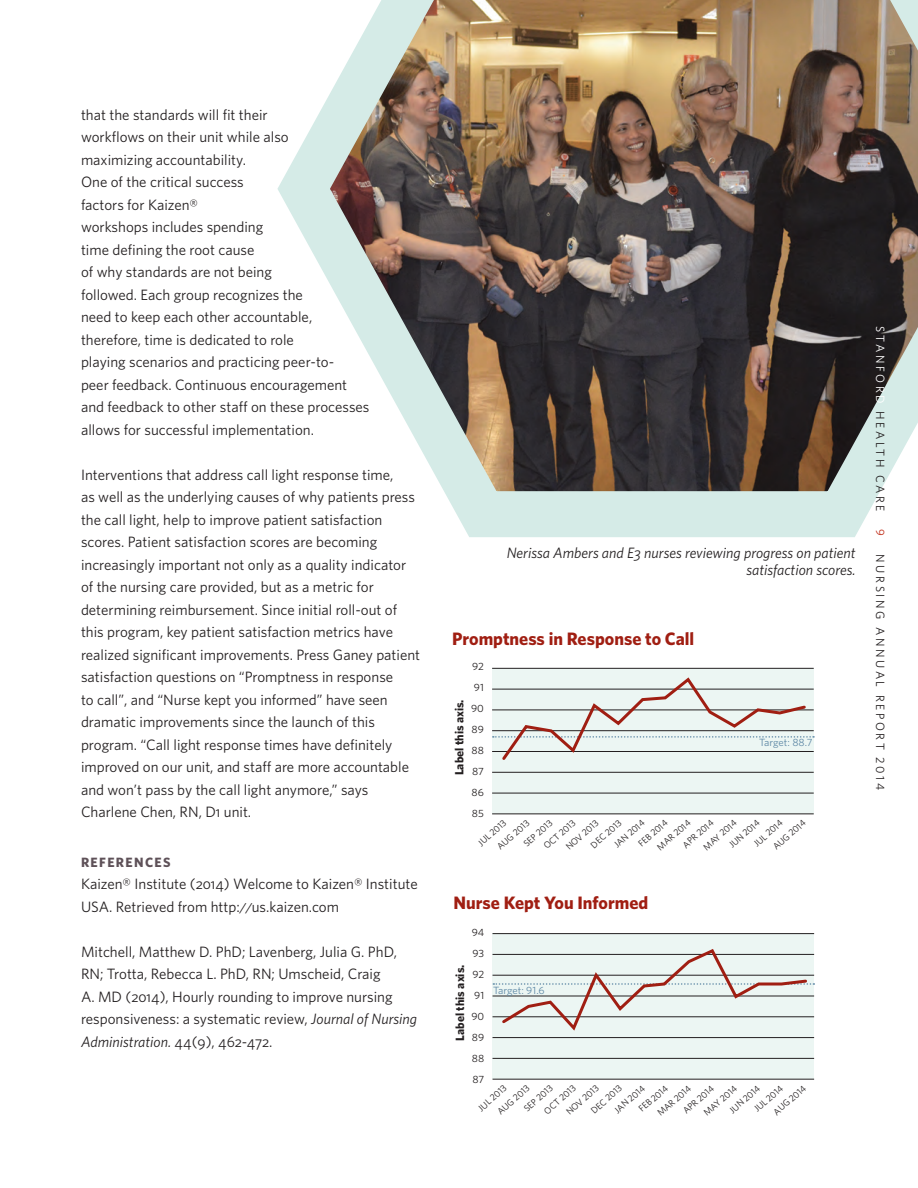
<style>
.page{position:relative;width:918px;height:1188px;background:#fff}
.page>*{position:absolute;margin:0;border:0;box-sizing:border-box;transform-origin:0 0}
.Chart_title{font:700 18px "Whitney";color:#a01e12}
.Body{font:15px/22.5px "Whitney";color:#231f20}
.Body-2{font:italic 15px/16.5px "Whitney";color:#231f20;text-align:right}
.sub_1{font:700 13.5px "Whitney";letter-spacing:.1em;color:#5e5158}
.Headline{font:12px "Whitney";letter-spacing:.22em;color:#231f20}
.t1{font:700 12px "Whitney";color:#231f20}
.Headline-2{font:12px "Whitney";color:#c02d19}
.t2{font:10.5px "Whitney";color:#231f20}
.t3{font:10.5px "Whitney";letter-spacing:-.005em;color:#5f89a6}
.t4{font:9.15px "Whitney";color:#231f20}
.s1{font-style:italic}
.s2{color:#fff}
</style>
<div class="page">
<img style="left:277px;top:0;width:641px;height:537px">
<div style="left:492px;top:668px;width:322px;height:146px;background:#ecf6f3"></div>
<hr style="left:492px;top:668px;width:322px;height:1px;background:#231f20">
<hr style="left:492px;top:689px;width:322px;height:1px;background:#231f20">
<hr style="left:492px;top:710px;width:322px;height:1px;background:#231f20">
<hr style="left:492px;top:730px;width:322px;height:1px;background:#231f20">
<hr style="left:492px;top:751px;width:322px;height:1px;background:#231f20">
<hr style="left:492px;top:772px;width:322px;height:1px;background:#231f20">
<hr style="left:492px;top:793px;width:322px;height:1px;background:#231f20">
<hr style="left:492px;top:813px;width:322px;height:1px;background:#231f20">
<svg style="left:493px;top:677px;width:321px;height:83px"></svg>
<div style="left:492px;top:934px;width:322px;height:145px;background:#ecf6f3"></div>
<hr style="left:493px;top:933px;width:321px;height:1px;background:#231f20">
<hr style="left:493px;top:1037px;width:321px;height:1px;background:#231f20">
<hr style="left:493px;top:1058px;width:321px;height:1px;background:#231f20">
<hr style="left:493px;top:1079px;width:321px;height:1px;background:#231f20">
<svg style="left:493px;top:949px;width:321px;height:82px"></svg>
<p class="Body" style="left:81px;top:103px;width:209px">that the standards will fit their workflows on their unit while also maximizing accountability.</p>
<p class="Body" style="left:81px;top:171px;width:290px">One of the critical success<br>factors for Kaizen®<br>workshops includes spending<br>time defining the root cause<br>of why standards are not being<br>followed. Each group recognizes the<br>need to keep each other accountable, therefore, time is dedicated to role<br>playing scenarios and practicing peer-to-<br>peer feedback. Continuous encouragement and feedback to other staff on these processes allows for successful implementation.</p>
<p class="Body" style="left:81px;top:463px;width:341px">Interventions that address call light response time,<br>as well as the underlying causes of why patients press the call light, help to improve patient satisfaction scores. Patient satisfaction scores are becoming increasingly important not only as a quality indicator of the nursing care provided, but as a metric for determining reimbursement. Since initial roll-out of this program, key patient satisfaction metrics have realized significant improvements. Press Ganey patient satisfaction questions on “Promptness in response<br>to call”, and “Nurse kept you informed” have seen dramatic improvements since the launch of this program. “Call light response times have definitely improved on our unit, and staff are more accountable and won’t pass by the call light anymore,” says Charlene Chen, RN, D1 unit.</p>
<p class="sub_1" style="left:81px;top:853px;width:91px">REFERENCES</p>
<p class="Body" style="left:81px;top:873px;width:338px">Kaizen® Institute (2014) Welcome to Kaizen® Institute<br>USA. Retrieved from http://us.kaizen.com</p>
<p class="Body" style="left:81px;top:940px;width:338px">Mitchell, Matthew D. PhD; Lavenberg, Julia G. PhD, RN; Trotta, Rebecca L. PhD, RN; Umscheid, Craig<br>A. MD (2014), Hourly rounding to improve nursing responsiveness: a systematic review, <span class="s1">Journal of Nursing Administration.</span> 44(9), 462-472.</p>
<p class="Body-2" style="left:507px;top:544px;width:350px">Nerissa Ambers and E3 nurses reviewing progress on patient satisfaction scores.</p>
<p class="Chart_title" style="left:452px;top:627px;width:244px">Promptness in Response to Call</p>
<p class="t1" style="left:451px;top:775px;width:78px;rotate:-90deg">Label this axis.</p>
<p class="t2" style="left:472px;top:660px;width:13px">92</p>
<p class="t2" style="left:474px;top:681px;width:12px">91</p>
<p class="t2" style="left:471px;top:702px;width:14px">90</p>
<p class="t2" style="left:472px;top:723px;width:14px">89</p>
<p class="t2" style="left:472px;top:744px;width:14px">88</p>
<p class="t2" style="left:472px;top:765px;width:13px">87</p>
<p class="t2" style="left:472px;top:786px;width:14px">86</p>
<p class="t2" style="left:472px;top:807px;width:13px">85</p>
<p class="t4" style="left:475px;top:839px;width:36px;rotate:-41deg">JUL 2013</p>
<p class="t3" style="left:759px;top:736px;width:55px">Target: 88.7</p>
<p class="t4" style="left:611px;top:841px;width:39px;rotate:-41deg">JAN 2014</p>
<p class="t4" style="left:636px;top:840px;width:37px;rotate:-41deg">FEB 2014</p>
<p class="t4" style="left:654px;top:844px;width:42px;rotate:-41deg">MAR 2014</p>
<p class="t4" style="left:680px;top:842px;width:39px;rotate:-41deg">APR 2014</p>
<p class="t4" style="left:701px;top:844px;width:42px;rotate:-41deg">MAY 2014</p>
<p class="t4" style="left:726px;top:841px;width:39px;rotate:-41deg">JUN 2014</p>
<p class="t4" style="left:751px;top:840px;width:36px;rotate:-41deg">JUL 2014</p>
<p class="t4" style="left:770px;top:843px;width:41px;rotate:-41deg">AUG 2014</p>
<p class="t4" style="left:495px;top:843px;width:40px;rotate:-41deg">AUG 2013</p>
<p class="t4" style="left:521px;top:840px;width:36px;rotate:-41deg">SEP 2013</p>
<p class="t4" style="left:541px;top:842px;width:40px;rotate:-41deg">OCT 2013</p>
<p class="t4" style="left:563px;top:843px;width:41px;rotate:-41deg">NOV 2013</p>
<p class="t4" style="left:588px;top:841px;width:38px;rotate:-41deg">DEC 2013</p>
<p class="Chart_title" style="left:454px;top:891px;width:196px">Nurse Kept You Informed</p>
<p class="t2" style="left:472px;top:925px;width:14px">94</p>
<p class="t2" style="left:473px;top:946px;width:13px">93</p>
<p class="t2" style="left:473px;top:967px;width:13px">92</p>
<p class="t2" style="left:474px;top:988px;width:12px">91</p>
<p class="t2" style="left:471px;top:1009px;width:14px">90</p>
<p class="t2" style="left:472px;top:1030px;width:14px">89</p>
<p class="t2" style="left:472px;top:1051px;width:14px">88</p>
<p class="t2" style="left:473px;top:1072px;width:13px">87</p>
<p class="t1" style="left:452px;top:1041px;width:78px;rotate:-90deg">Label this axis.</p>
<p class="t3" style="left:493px;top:983px;width:53px">Target: 91.6</p>
<p class="t4" style="left:612px;top:1107px;width:39px;rotate:-41deg">JAN 2014</p>
<p class="t4" style="left:636px;top:1105px;width:37px;rotate:-41deg">FEB 2014</p>
<p class="t4" style="left:655px;top:1109px;width:42px;rotate:-41deg">MAR 2014</p>
<p class="t4" style="left:680px;top:1107px;width:39px;rotate:-41deg">APR 2014</p>
<p class="t4" style="left:701px;top:1109px;width:42px;rotate:-41deg">MAY 2014</p>
<p class="t4" style="left:727px;top:1107px;width:39px;rotate:-41deg">JUN 2014</p>
<p class="t4" style="left:751px;top:1105px;width:36px;rotate:-41deg">JUL 2014</p>
<p class="t4" style="left:771px;top:1108px;width:41px;rotate:-41deg">AUG 2014</p>
<p class="t4" style="left:495px;top:1108px;width:40px;rotate:-41deg">AUG 2013</p>
<p class="t4" style="left:476px;top:1105px;width:36px;rotate:-41deg">JUL 2013</p>
<p class="t4" style="left:521px;top:1105px;width:36px;rotate:-41deg">SEP 2013</p>
<p class="t4" style="left:542px;top:1107px;width:40px;rotate:-41deg">OCT 2013</p>
<p class="t4" style="left:564px;top:1108px;width:41px;rotate:-41deg">NOV 2013</p>
<p class="t4" style="left:588px;top:1107px;width:38px;rotate:-41deg">DEC 2013</p>
<p class="Headline" style="left:888px;top:326px;width:187px;rotate:90deg"><span class="s2">STANFORD</span> HEALTH CARE</p>
<p class="Headline-2" style="left:888px;top:529px;width:8px;rotate:90deg">9</p>
<p class="Headline" style="left:888px;top:554px;width:237px;rotate:90deg">NURSING ANNUAL REPORT 2014</p>
</div>
